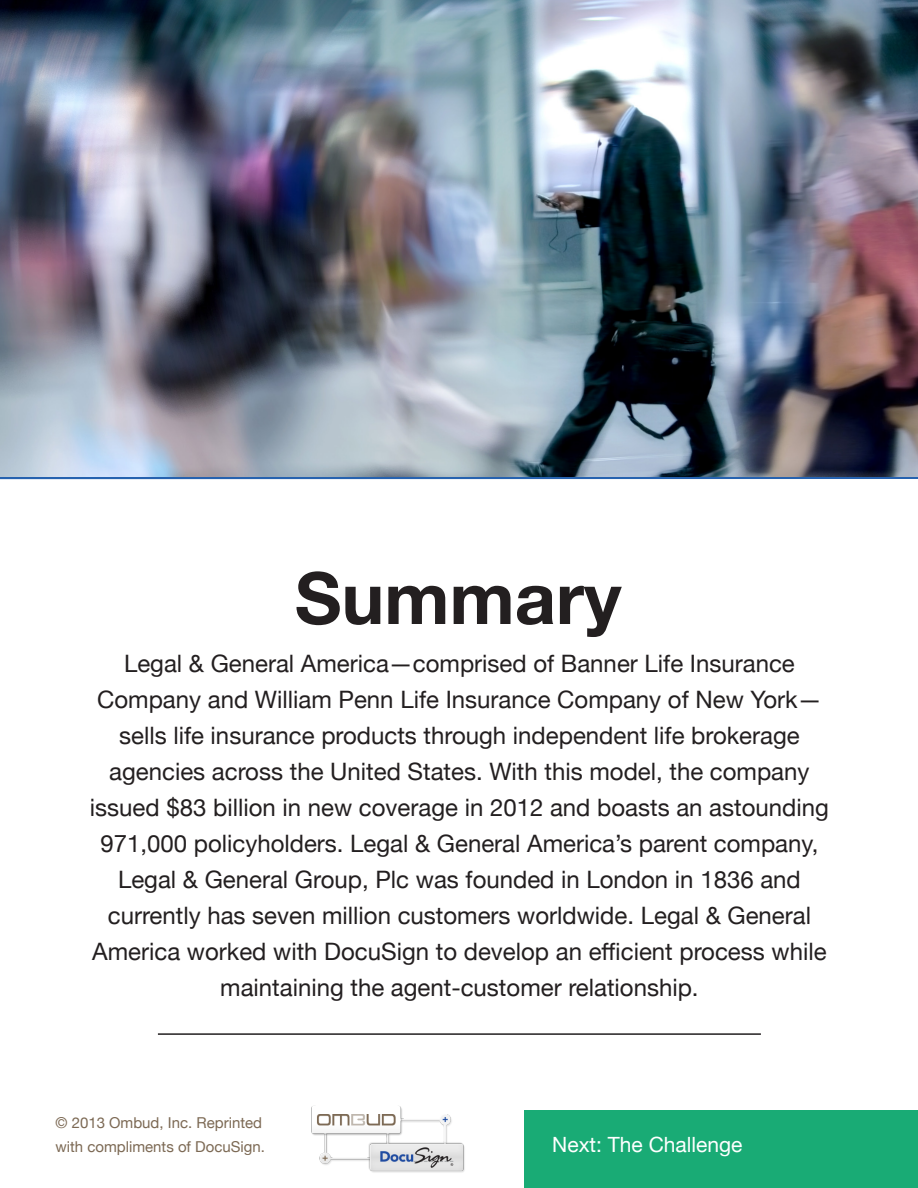
<style>
.page{position:relative;width:918px;height:1188px;background:#fff}
.page>*{position:absolute;margin:0;border:0;box-sizing:border-box;transform-origin:0 0}
.Cover_Copy{font:700 72px "Helvetica Neue";color:#231f20}
.Cover_Copy-2{font:24px/36px "Helvetica Neue";color:#231f20;text-align:center}
.Cover_Copy-3{font:21px "Helvetica Neue";color:#fff}
.Cover_Copy-4{font:15px/24px "Helvetica Neue";color:#7c6954}
</style>
<div class="page">
<hr style="left:0;top:477px;width:918px;height:2px;background:#2662af">
<hr style="left:158px;top:1033px;width:603px;height:2px;background:#231f20">
<div style="left:525px;top:1111px;width:393px;height:77px;background:#19ab75"></div>
<img style="left:311px;top:1106px;width:154px;height:67px">
<img style="left:0;top:0;width:918px;height:477px">
<p class="Cover_Copy" style="left:295px;top:533px;width:328px">Summary</p>
<p class="Cover_Copy-2" style="left:90px;top:644px;width:740px">Legal &amp; General America—comprised of Banner Life Insurance Company and William Penn Life Insurance Company of New York— sells life insurance products through independent life brokerage agencies across the United States. With this model, the company issued $83 billion in new coverage in 2012 and boasts an astounding 971,000 policyholders. Legal &amp; General America’s parent company, Legal &amp; General Group, Plc was founded in London in 1836 and currently has seven million customers worldwide. Legal &amp; General America worked with DocuSign to develop an efficient process while maintaining the agent-customer relationship.</p>
<p class="Cover_Copy-4" style="left:55px;top:1110px;width:211px">© 2013 Ombud, Inc. Reprinted with compliments of DocuSign.</p>
<p class="Cover_Copy-3" style="left:552px;top:1127px;width:192px">Next: The Challenge</p>
</div>
